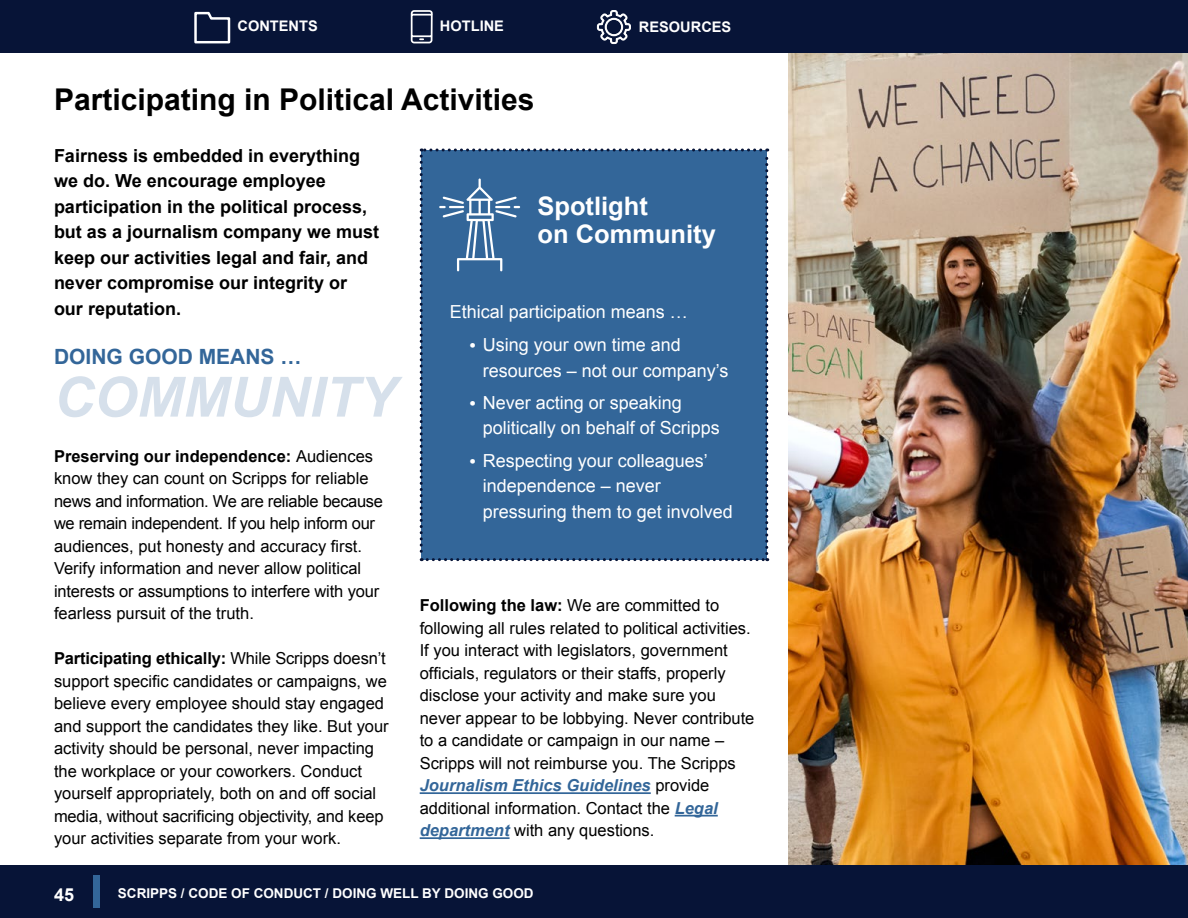
<style>
.page{position:relative;width:1188px;height:918px;background:#fff}
.page>*{position:absolute;margin:0;border:0;box-sizing:border-box;transform-origin:0 0}
.t1{font:italic 700 55.5px "Arial";color:#d6e0eb}
.t2{font:700 30px "Arial";color:#000}
.t3{font:700 25.5px/28.5px "Arial";color:#fff}
.t4{font:700 21px "Arial";color:#369}
.t5{font:700 18px/25.5px "Arial";color:#000}
.t6{font:18px/25.5px "Arial";color:#fff}
.t7{font:700 18px "Arial";color:#fff}
.t8{font:16.5px/22.5px "Arial";color:#000}
.t9{font:700 14.55px "Arial";color:#fff}
.t10{font:700 13.5px "Arial";color:#fff}
.s1{font-weight:700}
.s2{font-weight:700;font-size:16.5px}
.s3{font-weight:700;font-style:italic;color:#369}
</style>
<div class="page">
<div style="left:420px;top:148px;width:348px;height:413px;background:#369"></div>
<hr style="left:420px;top:792px;width:231px;height:2px;background:#369">
<hr style="left:675px;top:815px;width:43px;height:2px;background:#369">
<hr style="left:420px;top:837px;width:90px;height:2px;background:#369">
<img style="left:788px;top:53px;width:400px;height:813px">
<div style="left:0;top:0;width:1188px;height:53px;background:#071437"></div>
<div style="left:0;top:866px;width:1188px;height:52px;background:#071437"></div>
<svg style="left:194px;top:11px;width:37px;height:33px"></svg>
<svg style="left:410px;top:10px;width:23px;height:34px"></svg>
<div style="left:93px;top:875px;width:7px;height:33px;background:#369"></div>
<svg style="left:597px;top:10px;width:34px;height:34px"></svg>
<p class="t9" style="left:238px;top:17px;width:82px">CONTENTS</p>
<p class="t9" style="left:440px;top:17px;width:66px">HOTLINE</p>
<p class="t9" style="left:639px;top:17px;width:94px">RESOURCES</p>
<h2 class="t2" style="left:54px;top:79px;width:482px">Participating in Political Activities</h2>
<p class="t5" style="left:54px;top:143px;width:327px">Fairness is embedded in everything we do. We encourage employee participation in the political process, but as a journalism company we must keep our activities legal and fair, and never compromise our integrity or our reputation.</p>
<p class="t4" style="left:54px;top:343px;width:249px">DOING GOOD MEANS …</p>
<h1 class="t1" style="left:54px;top:361px;width:344px">COMMUNITY</h1>
<p class="t8" style="left:54px;top:445px;width:331px"><span class="s1">Preserving our independence:</span> Audiences know they can count on Scripps for reliable news and information. We are reliable because we remain independent. If you help inform our audiences, put honesty and accuracy first.<br>Verify information and never allow political interests or assumptions to interfere with your fearless pursuit of the truth.</p>
<p class="t8" style="left:54px;top:647px;width:336px"><span class="s1">Participating ethically:</span> While Scripps doesn’t support specific candidates or campaigns, we believe every employee should stay engaged and support the candidates they like. But your activity should be personal, never impacting the workplace or your coworkers. Conduct yourself appropriately, both on and off social media, without sacrificing objectivity, and keep your activities separate from your work.</p>
<h3 class="t3" style="left:537px;top:192px;width:180px">Spotlight<br>on Community</h3>
<p class="t6" style="left:450px;top:299px;width:240px">Ethical participation means …</p>
<p class="t6" style="left:483px;top:332px;width:247px;text-indent:-13px"><span class="s2">•</span> Using your own time and resources – not our company’s</p>
<p class="t6" style="left:483px;top:390px;width:239px;text-indent:-13px"><span class="s2">•</span> Never acting or speaking politically on behalf of Scripps</p>
<p class="t6" style="left:483px;top:448px;width:252px;text-indent:-13px"><span class="s2">•</span> Respecting your colleagues’ independence – never pressuring them to get involved</p>
<p class="t8" style="left:420px;top:595px;width:336px"><span class="s1">Following the law:</span> We are committed to following all rules related to political activities.<br>If you interact with legislators, government officials, regulators or their staffs, properly disclose your activity and make sure you never appear to be lobbying. Never contribute to a candidate or campaign in our name – Scripps will not reimburse you. The Scripps <span class="s3">Journalism Ethics Guidelines</span> provide additional information. Contact the <span class="s3">Legal department</span> with any questions.</p>
<p class="t7" style="left:54px;top:883px;width:22px">45</p>
<p class="t10" style="left:118px;top:884px;width:417px">SCRIPPS / CODE OF CONDUCT / DOING WELL BY DOING GOOD</p>
</div>
